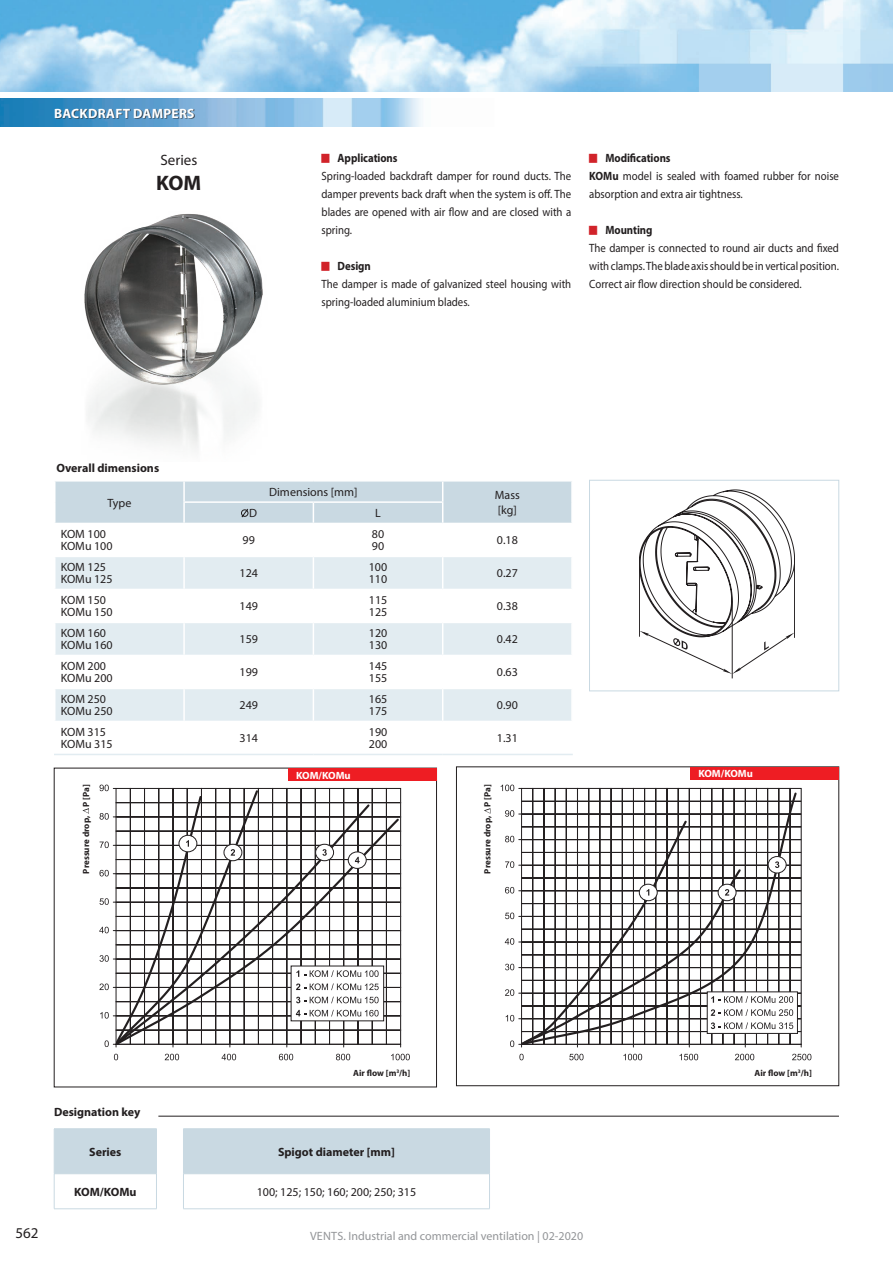
<style>
.page{position:relative;width:893px;height:1263px;background:#fff}
.page>*{position:absolute;margin:0;border:0;box-sizing:border-box;transform-origin:0 0}
.t1{font:700 21px "Myriad Pro";color:#231f20}
.t2{font:15px "Myriad Pro";color:#231f20}
.t3{font:700 13.5px "Myriad Pro";letter-spacing:.02em;color:#fff}
.t4{font:12px/18px "Myriad Pro";color:#231f20;text-align:justify;scale:.9 1}
.t5{font:12px/12px "Myriad Pro";color:#231f20}
.t6{font:700 12px "Myriad Pro";color:#231f20}
.t7{font:12px "Myriad Pro";color:#939598}
.t8{font:700 12px "Myriad Pro";color:#231f20;scale:.9 1}
.t9{font:700 10.5px "Myriad Pro";color:#fff}
.t10{font:700 9px "Myriad Pro";letter-spacing:-.005em;color:#231f20}
.s1{font-weight:700}
</style>
<div class="page">
<img style="left:0;top:0;width:893px;height:91px">
<img style="left:0;top:99px;width:422px;height:27px">
<div style="left:456px;top:767px;width:383px;height:319px;border:1px solid #231f20"></div>
<div style="left:288px;top:768px;width:148px;height:13px;background:#ee1d23"></div>
<div style="left:690px;top:767px;width:149px;height:13px;background:#ee1d23"></div>
<img style="left:84px;top:214px;width:179px;height:236px">
<div style="left:56px;top:109px;width:139px;height:10px;background:#231f20;opacity:.7"></div>
<div style="left:55px;top:1129px;width:434px;height:44px;background:#c9d9e2"></div>
<hr style="left:489px;top:1129px;width:1px;height:44px;background:#c9d9e2">
<hr style="left:54px;top:1174px;width:1px;height:34px;background:#c9d9e2">
<hr style="left:183px;top:1174px;width:1px;height:34px;background:#c9d9e2">
<hr style="left:489px;top:1174px;width:1px;height:34px;background:#c9d9e2">
<hr style="left:54px;top:1208px;width:103px;height:1px;background:#c9d9e2">
<hr style="left:183px;top:1208px;width:307px;height:1px;background:#c9d9e2">
<hr style="left:54px;top:1128px;width:103px;height:1px;background:#c9d9e2">
<hr style="left:54px;top:1129px;width:1px;height:44px;background:#c9d9e2">
<hr style="left:183px;top:1128px;width:307px;height:1px;background:#c9d9e2">
<hr style="left:183px;top:1129px;width:1px;height:44px;background:#c9d9e2">
<hr style="left:54px;top:1173px;width:103px;height:1px;background:#c9d9e2">
<hr style="left:183px;top:1173px;width:307px;height:1px;background:#c9d9e2">
<hr style="left:156px;top:1129px;width:1px;height:44px;background:#c9d9e2">
<hr style="left:156px;top:1174px;width:1px;height:34px;background:#c9d9e2">
<svg style="left:639px;top:490px;width:156px;height:188px"></svg>
<div style="left:589px;top:480px;width:250px;height:211px;border:1px solid #c9d9e2"></div>
<svg style="left:82px;top:808px;width:7px;height:6px"></svg>
<hr style="left:401px;top:788px;width:1px;height:256px;background:#c7c8ca">
<svg style="left:114px;top:1054px;width:4px;height:6px"></svg>
<svg style="left:165px;top:1054px;width:14px;height:6px"></svg>
<svg style="left:222px;top:1054px;width:14px;height:6px"></svg>
<svg style="left:279px;top:1054px;width:14px;height:6px"></svg>
<svg style="left:336px;top:1054px;width:14px;height:6px"></svg>
<svg style="left:391px;top:1054px;width:19px;height:6px"></svg>
<svg style="left:99px;top:784px;width:302px;height:263px"></svg>
<svg style="left:484px;top:808px;width:6px;height:6px"></svg>
<svg style="left:519px;top:1054px;width:5px;height:6px"></svg>
<svg style="left:569px;top:1054px;width:15px;height:6px"></svg>
<svg style="left:623px;top:1054px;width:19px;height:6px"></svg>
<svg style="left:679px;top:1054px;width:19px;height:6px"></svg>
<svg style="left:735px;top:1054px;width:19px;height:6px"></svg>
<svg style="left:792px;top:1054px;width:19px;height:6px"></svg>
<svg style="left:501px;top:784px;width:301px;height:263px"></svg>
<hr style="left:158px;top:1116px;width:681px;height:1px;background:#231f20">
<svg style="left:56px;top:557px;width:515px;height:164px;fill:#e2ecf1"></svg>
<hr style="left:183px;top:557px;width:2px;height:32px;background:#fff">
<hr style="left:313px;top:557px;width:1px;height:32px;background:#fff">
<hr style="left:442px;top:557px;width:1px;height:32px;background:#fff">
<hr style="left:54px;top:589px;width:130px;height:1px;background:#fff">
<hr style="left:184px;top:589px;width:129px;height:1px;background:#fff">
<hr style="left:183px;top:590px;width:2px;height:32px;background:#fff">
<hr style="left:313px;top:589px;width:130px;height:1px;background:#fff">
<hr style="left:313px;top:590px;width:1px;height:32px;background:#fff">
<hr style="left:443px;top:589px;width:130px;height:1px;background:#fff">
<hr style="left:442px;top:590px;width:1px;height:32px;background:#fff">
<hr style="left:54px;top:622px;width:130px;height:1px;background:#fff">
<hr style="left:184px;top:622px;width:129px;height:1px;background:#fff">
<hr style="left:183px;top:623px;width:2px;height:32px;background:#fff">
<hr style="left:313px;top:622px;width:130px;height:1px;background:#fff">
<hr style="left:313px;top:623px;width:1px;height:32px;background:#fff">
<hr style="left:443px;top:622px;width:130px;height:1px;background:#fff">
<hr style="left:442px;top:623px;width:1px;height:32px;background:#fff">
<hr style="left:54px;top:655px;width:130px;height:1px;background:#fff">
<hr style="left:184px;top:655px;width:129px;height:1px;background:#fff">
<hr style="left:183px;top:656px;width:2px;height:32px;background:#fff">
<hr style="left:313px;top:655px;width:130px;height:1px;background:#fff">
<hr style="left:313px;top:656px;width:1px;height:32px;background:#fff">
<hr style="left:443px;top:655px;width:130px;height:1px;background:#fff">
<hr style="left:442px;top:656px;width:1px;height:32px;background:#fff">
<hr style="left:54px;top:688px;width:130px;height:1px;background:#fff">
<hr style="left:184px;top:688px;width:129px;height:1px;background:#fff">
<hr style="left:183px;top:689px;width:2px;height:32px;background:#fff">
<hr style="left:313px;top:688px;width:130px;height:1px;background:#fff">
<hr style="left:313px;top:689px;width:1px;height:32px;background:#fff">
<hr style="left:443px;top:688px;width:130px;height:1px;background:#fff">
<hr style="left:442px;top:689px;width:1px;height:32px;background:#fff">
<hr style="left:54px;top:754px;width:130px;height:1px;background:#e2ecf1">
<hr style="left:184px;top:754px;width:129px;height:1px;background:#e2ecf1">
<hr style="left:313px;top:754px;width:130px;height:1px;background:#e2ecf1">
<hr style="left:443px;top:754px;width:130px;height:1px;background:#e2ecf1">
<svg style="left:55px;top:481px;width:517px;height:42px;background:#cbdae3"></svg>
<p class="t3" style="left:54px;top:104px;width:142px">BACKDRAFT DAMPERS</p>
<p class="t2" style="left:160px;top:150px;width:38px">Series</p>
<h1 class="t1" style="left:156px;top:169px;width:47px">KOM</h1>
<p class="t8" style="left:338px;top:150px;width:68px">Applications</p>
<p class="t4" style="left:322px;top:167px;width:279px">Spring-loaded backdraft damper for round ducts. The damper prevents back draft when the system is off. The blades are opened with air flow and are closed with a spring.</p>
<p class="t8" style="left:338px;top:258px;width:38px">Design</p>
<p class="t4" style="left:322px;top:275px;width:279px">The damper is made of galvanized steel housing with spring-loaded aluminium blades.</p>
<p class="t4" style="left:589px;top:149px;width:279px;text-align:left;text-indent:16px"><span class="s1">Modifications<br>KOMu</span> model is sealed with foamed rubber for noise absorption and extra air tightness.</p>
<p class="t8" style="left:605px;top:222px;width:54px">Mounting</p>
<p class="t4" style="left:589px;top:239px;width:279px">The damper is connected to round air ducts and fixed with clamps. The blade axis should be in vertical position.<br>Correct air flow direction should be considered.</p>
<p class="t6" style="left:56px;top:460px;width:104px">Overall dimensions</p>
<p class="t5" style="left:107px;top:496px;width:25px">Type</p>
<p class="t5" style="left:269px;top:486px;width:90px">Dimensions [mm]</p>
<p class="t5" style="left:495px;top:489px;width:27px">Mass</p>
<p class="t5" style="left:249px;top:507px;width:9px">D</p>
<p class="t5" style="left:498px;top:504px;width:21px">[kg]</p>
<p class="t5" style="left:375px;top:507px;width:7px">L</p>
<p class="t5" style="left:61px;top:528px;width:53px">KOM 100<br>KOMu 100</p>
<p class="t5" style="left:243px;top:534px;width:14px">99</p>
<p class="t5" style="left:372px;top:528px;width:14px">80<br>90</p>
<p class="t5" style="left:497px;top:534px;width:22px">0.18</p>
<p class="t5" style="left:61px;top:561px;width:53px">KOM 125<br>KOMu 125</p>
<p class="t5" style="left:239px;top:567px;width:20px">124</p>
<p class="t5" style="left:369px;top:561px;width:20px">100<br>110</p>
<p class="t5" style="left:497px;top:567px;width:22px">0.27</p>
<p class="t5" style="left:61px;top:594px;width:53px">KOM 150<br>KOMu 150</p>
<p class="t5" style="left:240px;top:600px;width:20px">149</p>
<p class="t5" style="left:369px;top:594px;width:20px">115<br>125</p>
<p class="t5" style="left:497px;top:600px;width:22px">0.38</p>
<p class="t5" style="left:61px;top:627px;width:53px">KOM 160<br>KOMu 160</p>
<p class="t5" style="left:240px;top:633px;width:20px">159</p>
<p class="t5" style="left:369px;top:627px;width:20px">120<br>130</p>
<p class="t5" style="left:497px;top:633px;width:22px">0.42</p>
<p class="t5" style="left:61px;top:660px;width:53px">KOM 200<br>KOMu 200</p>
<p class="t5" style="left:240px;top:666px;width:20px">199</p>
<p class="t5" style="left:369px;top:660px;width:20px">145<br>155</p>
<p class="t5" style="left:497px;top:666px;width:22px">0.63</p>
<p class="t5" style="left:61px;top:693px;width:53px">KOM 250<br>KOMu 250</p>
<p class="t5" style="left:240px;top:699px;width:20px">249</p>
<p class="t5" style="left:369px;top:693px;width:20px">165<br>175</p>
<p class="t5" style="left:497px;top:699px;width:22px">0.90</p>
<p class="t5" style="left:61px;top:726px;width:53px">KOM 315<br>KOMu 315</p>
<p class="t5" style="left:240px;top:732px;width:20px">314</p>
<p class="t5" style="left:369px;top:726px;width:20px">190<br>200</p>
<p class="t5" style="left:497px;top:732px;width:22px">1.31</p>
<p class="t10" style="left:80px;top:873px;width:90px;rotate:-90deg">Pressure drop, P [Pa]</p>
<p class="t9" style="left:296px;top:768px;width:56px">KOM/KOMu</p>
<p class="t9" style="left:698px;top:767px;width:56px">KOM/KOMu</p>
<p class="t10" style="left:481px;top:873px;width:90px;rotate:-90deg">Pressure drop, P [Pa]</p>
<p class="t2" style="left:15px;top:1224px;width:25px">562</p>
<p class="t10" style="left:353px;top:1067px;width:59px">Air flow [m<sup>3</sup>/h]</p>
<p class="t6" style="left:54px;top:1104px;width:88px">Designation key</p>
<p class="t6" style="left:89px;top:1144px;width:34px">Series</p>
<p class="t6" style="left:278px;top:1144px;width:118px">Spigot diameter [mm]</p>
<p class="t6" style="left:74px;top:1184px;width:64px">KOM/KOMu</p>
<p class="t5" style="left:257px;top:1185px;width:161px">100; 125; 150; 160; 200; 250; 315</p>
<p class="t7" style="left:310px;top:1229px;width:275px">VENTS. Industrial and commercial ventilation | 02-2020</p>
<p class="t10" style="left:755px;top:1067px;width:59px">Air flow [m<sup>3</sup>/h]</p>
</div>
